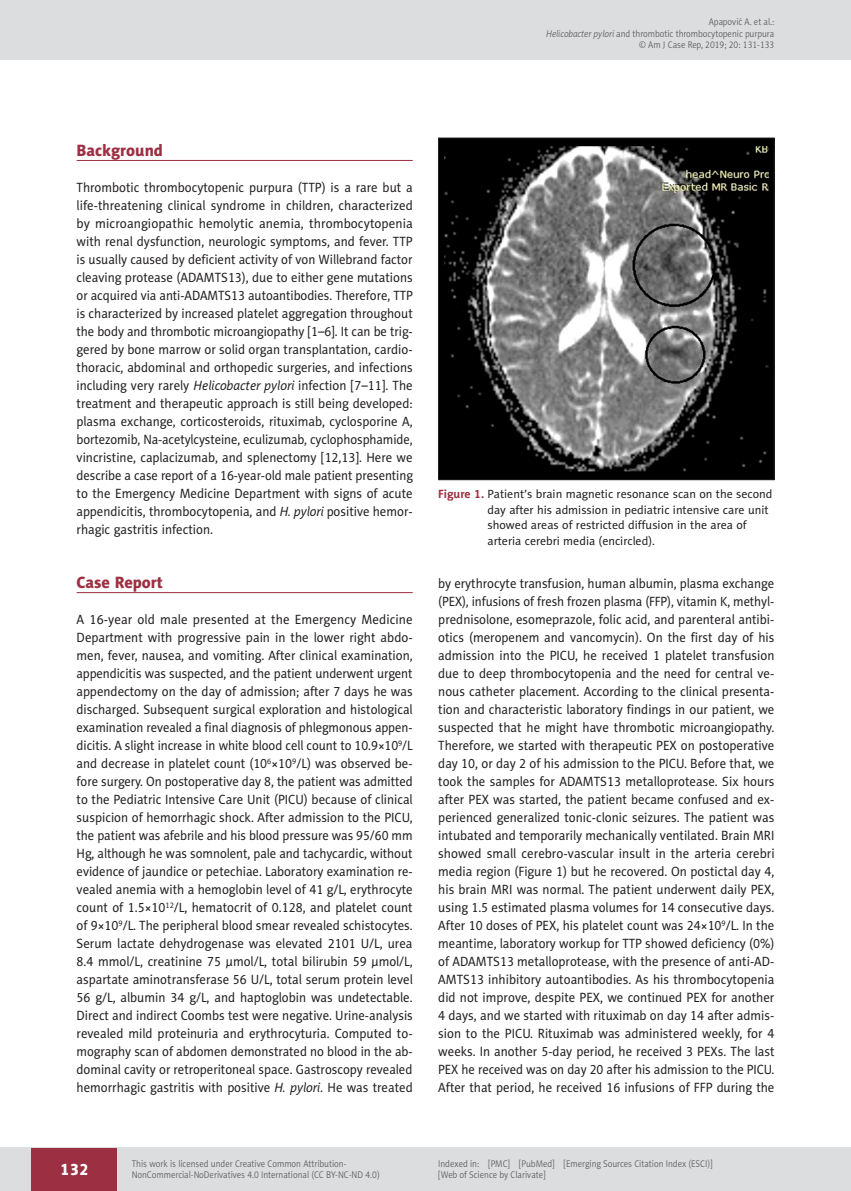
<style>
.page{position:relative;width:851px;height:1191px;background:#fff}
.page>*{position:absolute;margin:0;border:0;box-sizing:border-box;transform-origin:0 0}
.AJCR_Headline_1{font:16.5px "Naomi Sans EFN Heavy";color:#9d2f42}
.t1{font:16.5px "Naomi Sans EFN Heavy";color:#fff}
.AJCR_Body{font:13.5px/18px "Naomi Sans EFN";color:#231f20;text-align:justify;scale:.95 1}
.AJCR_Body-2{font:13.5px/18px "Naomi Sans EFN";color:#231f20;text-align:justify;scale:.96 1}
.AJCR_Rycina_tytul{font:12px/15.8px "Naomi Sans EFN";color:#231f20}
.AJCR_pagina_zywa{font:9.75px/11.2px "Naomi Sans EFN Light";color:#57585a;scale:.9 1}
.AJCR_pagina_sygnatur{font:9.75px "Naomi Sans EFN Light";color:#57585a;scale:.9 1}
.s1{font-style:italic}
.s2{font-weight:700;color:#9d2f42}
</style>
<div class="page">
<hr style="left:77px;top:160px;width:335px;height:1px;background:#9d2f42">
<hr style="left:77px;top:592px;width:335px;height:1px;background:#9d2f42">
<img style="left:440px;top:140px;width:332px;height:338px">
<div style="left:438px;top:138px;width:336px;height:342px;border:1px solid #231f20"></div>
<div style="left:0;top:1148px;width:850px;height:43px;background:#dcdddf"></div>
<div style="left:32px;top:1147px;width:85px;height:43px;background:#9d2f42"></div>
<div style="left:0;top:0;width:850px;height:60px;background:#dcdddf"></div>
<hr style="left:850px;top:0;width:1px;height:60px;background:#dcdddf">
<p class="AJCR_pagina_zywa" style="left:546px;top:16px;width:255px;text-align:right">Apapović A. et al.:<br><span class="s1">Helicobacter pylori</span> and thrombotic thrombocytopenic purpura</p>
<p class="AJCR_pagina_sygnatur" style="left:639px;top:39px;width:152px">© Am J Case Rep, 2019; 20: 131-133</p>
<p class="AJCR_Headline_1" style="left:77px;top:140px;width:88px">Background</p>
<p class="AJCR_Body" style="left:77px;top:178px;width:355px">Thrombotic thrombocytopenic purpura (TTP) is a rare but a life-threatening clinical syndrome in children, characterized by microangiopathic hemolytic anemia, thrombocytopenia with renal dysfunction, neurologic symptoms, and fever. TTP is usually caused by deficient activity of von Willebrand factor cleaving protease (ADAMTS13), due to either gene mutations or acquired via anti-ADAMTS13 autoantibodies. Therefore, TTP is characterized by increased platelet aggregation throughout the body and thrombotic microangiopathy [1–6]. It can be trig&shy;gered by bone marrow or solid organ transplantation, cardio&shy;thoracic, abdominal and orthopedic surgeries, and infections including very rarely <span class="s1">Helicobacter pylori</span> infection [7–11]. The treatment and therapeutic approach is still being developed: plasma exchange, corticosteroids, rituximab, cyclosporine A, bortezomib, Na-acetylcysteine, eculizumab, cyclophosphamide, vincristine, caplacizumab, and splenectomy [12,13]. Here we describe a case report of a 16-year-old male patient presenting to the Emergency Medicine Department with signs of acute appendicitis, thrombocytopenia, and <span class="s1">H. pylori</span> positive hemor&shy;rhagic gastritis infection.</p>
<p class="AJCR_Headline_1" style="left:77px;top:572px;width:88px">Case Report</p>
<p class="AJCR_Body-2" style="left:77px;top:610px;width:352px">A 16-year old male presented at the Emergency Medicine Department with progressive pain in the lower right abdo&shy;men, fever, nausea, and vomiting. After clinical examination, appendicitis was suspected, and the patient underwent urgent appendectomy on the day of admission; after 7 days he was discharged. Subsequent surgical exploration and histological examination revealed a final diagnosis of phlegmonous appen&shy;dicitis. A slight increase in white blood cell count to 10.9×10<sup>9</sup>/L and decrease in platelet count (10<sup>6</sup>×10<sup>9</sup>/L) was observed be&shy;fore surgery. On postoperative day 8, the patient was admitted to the Pediatric Intensive Care Unit (PICU) because of clinical suspicion of hemorrhagic shock. After admission to the PICU, the patient was afebrile and his blood pressure was 95/60 mm Hg, although he was somnolent, pale and tachycardic, without evidence of jaundice or petechiae. Laboratory examination re&shy;vealed anemia with a hemoglobin level of 41 g/L, erythrocyte count of 1.5×10<sup>12</sup>/L, hematocrit of 0.128, and platelet count of 9×10<sup>9</sup>/L. The peripheral blood smear revealed schistocytes.<br>Serum lactate dehydrogenase was elevated 2101 U/L, urea 8.4 mmol/L, creatinine 75 µmol/L, total bilirubin 59 µmol/L, aspartate aminotransferase 56 U/L, total serum protein level 56 g/L, albumin 34 g/L, and haptoglobin was undetectable.<br>Direct and indirect Coombs test were negative. Urine-analysis revealed mild proteinuria and erythrocyturia. Computed to&shy;mography scan of abdomen demonstrated no blood in the ab&shy;dominal cavity or retroperitoneal space. Gastroscopy revealed hemorrhagic gastritis with positive <span class="s1">H. pylori</span>. He was treated</p>
<p class="AJCR_Rycina_tytul" style="left:487px;top:486px;width:286px;text-indent:-49px"><span class="s2">Figure 1.</span> Patient’s brain magnetic resonance scan on the second day after his admission in pediatric intensive care unit showed areas of restricted diffusion in the area of arteria cerebri media (encircled).</p>
<p class="AJCR_Body" style="left:438px;top:574px;width:355px">by erythrocyte transfusion, human albumin, plasma exchange (PEX), infusions of fresh frozen plasma (FFP), vitamin K, methyl&shy;prednisolone, esomeprazole, folic acid, and parenteral antibi&shy;otics (meropenem and vancomycin). On the first day of his admission into the PICU, he received 1 platelet transfusion due to deep thrombocytopenia and the need for central ve&shy;nous catheter placement. According to the clinical presenta&shy;tion and characteristic laboratory findings in our patient, we suspected that he might have thrombotic microangiopathy.<br>Therefore, we started with therapeutic PEX on postoperative day 10, or day 2 of his admission to the PICU. Before that, we took the samples for ADAMTS13 metalloprotease. Six hours after PEX was started, the patient became confused and ex&shy;perienced generalized tonic-clonic seizures. The patient was intubated and temporarily mechanically ventilated. Brain MRI showed small cerebro-vascular insult in the arteria cerebri media region (Figure 1) but he recovered. On postictal day 4, his brain MRI was normal. The patient underwent daily PEX, using 1.5 estimated plasma volumes for 14 consecutive days.<br>After 10 doses of PEX, his platelet count was 24×10<sup>9</sup>/L. In the meantime, laboratory workup for TTP showed deficiency (0%) of ADAMTS13 metalloprotease, with the presence of anti-AD-AMTS13 inhibitory autoantibodies. As his thrombocytopenia did not improve, despite PEX, we continued PEX for another 4 days, and we started with rituximab on day 14 after admis&shy;sion to the PICU. Rituximab was administered weekly, for 4 weeks. In another 5-day period, he received 3 PEXs. The last PEX he received was on day 20 after his admission to the PICU.<br>After that period, he received 16 infusions of FFP during the</p>
<p class="t1" style="left:60px;top:1159px;width:30px">132</p>
<p class="AJCR_pagina_zywa" style="left:132px;top:1158px;width:277px">This work is licensed under Creative Common Attribution-<br>NonCommercial-NoDerivatives 4.0 International (CC BY-NC-ND 4.0)</p>
<p class="AJCR_pagina_zywa" style="left:438px;top:1158px;width:306px">Indexed in: [PMC] [PubMed] [Emerging Sources Citation Index (ESCI)] [Web of Science by Clarivate]</p>
</div>
